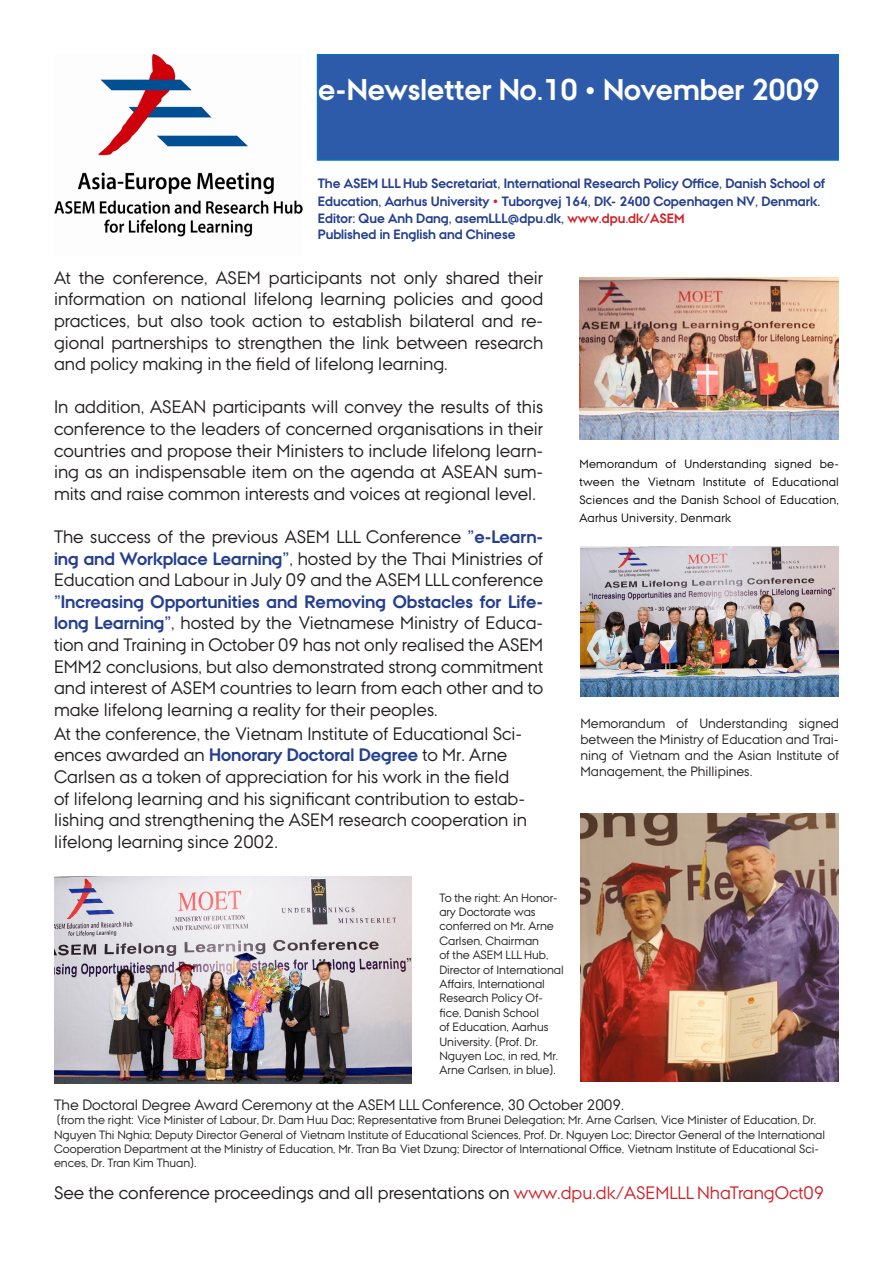
<style>
.page{position:relative;width:893px;height:1263px;background:#fff}
.page>*{position:absolute;margin:0;border:0;box-sizing:border-box;transform-origin:0 0}
.t1{font:700 30px "AU Passata";color:#fff}
.t2{font:18px/21.6px "AU Passata";color:#231f20;text-align:justify}
.t3{font:15px "AU Passata";color:#231f20}
.t4{font:700 13.5px/18px "AU Passata";color:#253f8e}
.t5{font:13.5px/16.2px "AU Passata";color:#231f20;text-align:justify}
.t6{font:12px/14.4px "AU Passata";color:#231f20}
.billedtekst{font:12px/18px "AU Passata";letter-spacing:.025em;color:#000;text-align:justify}
.s1{font-size:15px;color:#d1232a}
.s2{color:#d1232a}
.s3{font-weight:700;color:#253f8e}
</style>
<div class="page">
<img style="left:54px;top:876px;width:357px;height:207px">
<div style="left:318px;top:55px;width:520px;height:105px;background:#2d5ba9"></div>
<div style="left:317px;top:54px;width:522px;height:107px;border:2px solid #0074bd"></div>
<img style="left:54px;top:54px;width:249px;height:183px">
<img style="left:580px;top:546px;width:259px;height:150px">
<img style="left:581px;top:814px;width:258px;height:268px">
<img style="left:579px;top:277px;width:259px;height:162px">
<p class="t1" style="left:318px;top:72px;width:503px">e-Newsletter No.10 • November 2009</p>
<p class="t4" style="left:318px;top:175px;width:509px">The ASEM LLL Hub Secretariat, International Research Policy Office, Danish School of<br>Education, Aarhus University <span class="s1">•</span> Tuborgvej 164, DK- 2400 Copenhagen NV, Denmark.</p>
<p class="t4" style="left:318px;top:209px;width:368px">Editor: Que Anh Dang, asemLLL@dpu.dk, <span class="s2">www.dpu.dk/ASEM</span></p>
<p class="t4" style="left:318px;top:225px;width:199px">Published in English and Chinese</p>
<p class="t2" style="left:54px;top:266px;width:491px">At the conference, ASEM participants not only shared their information on national lifelong learning policies and good practices, but also took action to establish bilateral and re&shy;gional partnerships to strengthen the link between research and policy making in the field of lifelong learning.</p>
<p class="t2" style="left:54px;top:396px;width:491px">In addition, ASEAN participants will convey the results of this conference to the leaders of concerned organisations in their countries and propose their Ministers to include lifelong learn&shy;ing as an indispensable item on the agenda at ASEAN sum&shy;mits and raise common interests and voices at regional level.</p>
<p class="t2" style="left:54px;top:526px;width:491px">The success of the previous ASEM LLL Conference <span class="s3">”e-Learn&shy;ing and Workplace Learning”</span>, hosted by the Thai Ministries of Education and Labour in July 09 and the ASEM LLL conference <span class="s3">”Increasing Opportunities and Removing Obstacles for Life&shy;long Learning”</span>, hosted by the Vietnamese Ministry of Educa&shy;tion and Training in October 09 has not only realised the ASEM EMM2 conclusions, but also demonstrated strong commitment and interest of ASEM countries to learn from each other and to make lifelong learning a reality for their peoples.</p>
<p class="t2" style="left:54px;top:722px;width:474px;text-align:left">At the conference, the Vietnam Institute of Educational Sci&shy;ences awarded an <span class="s3">Honorary Doctoral Degree</span> to Mr. Arne Carlsen as a token of appreciation for his work in the field of lifelong learning and his significant contribution to estab&shy;lishing and strengthening the ASEM research cooperation in lifelong learning since 2002.</p>
<p class="t6" style="left:439px;top:890px;width:126px">To the right: An Honor&shy;ary Doctorate was conferred on Mr. Arne<br>Carlsen, Chairman<br>of the ASEM LLL Hub,<br>Director of International<br>Affairs, International<br>Research Policy Of&shy;fice, Danish School<br>of Education, Aarhus<br>University. (Prof. Dr.<br>Nguyen Loc, in red, Mr.<br>Arne Carlsen, in blue).</p>
<p class="billedtekst" style="left:579px;top:455px;width:261px">Memorandum of Understanding signed be&shy;tween the Vietnam Institute of Educational Sciences and the Danish School of Education, Aarhus University, Denmark</p>
<p class="t5" style="left:580px;top:715px;width:260px">Memorandum of Understanding signed between the Ministry of Education and Trai&shy;ning of Vietnam and the Asian Institute of Management, the Phillipines.</p>
<p class="t3" style="left:54px;top:1096px;width:572px">The Doctoral Degree Award Ceremony at the ASEM LLL Conference, 30 October 2009.</p>
<p class="t6" style="left:54px;top:1112px;width:773px">(from the right: Vice Minister of Labour, Dr. Dam Huu Dac; Representative from Brunei Delegation; Mr. Arne Carlsen, Vice Minister of Education, Dr.<br>Nguyen Thi Nghia; Deputy Director General of Vietnam Institute of Educational Sciences, Prof. Dr. Nguyen Loc; Director General of the International Cooperation Department at the Ministry of Education, Mr. Tran Ba Viet Dzung; Director of International Office, Vietnam Institute of Educational Sci&shy;ences, Dr. Tran Kim Thuan).</p>
<p class="t2" style="left:54px;top:1182px;width:772px">See the conference proceedings and all presentations on <span class="s2">www.dpu.dk/ASEMLLL NhaTrangOct09</span></p>
</div>
